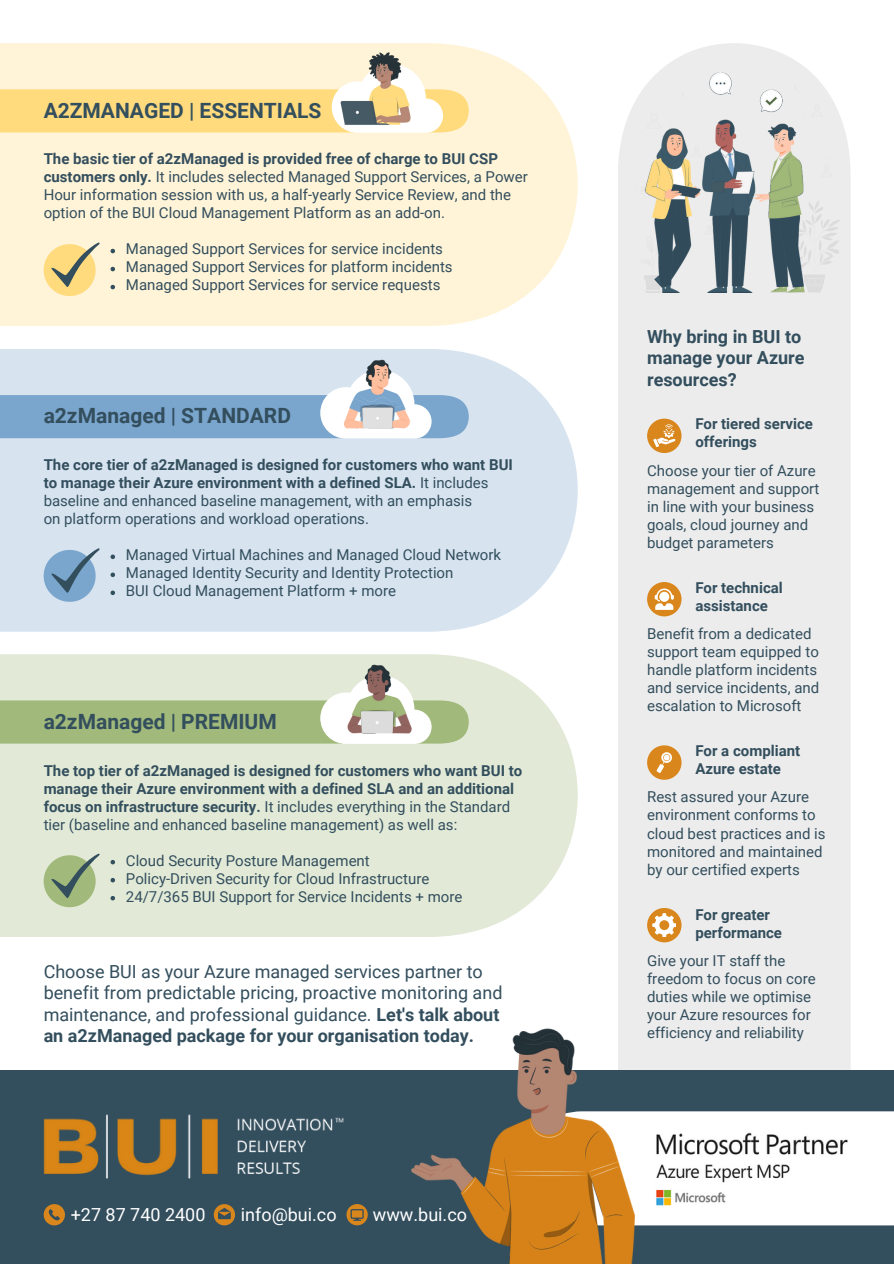
<style>
.page{position:relative;width:894px;height:1264px;background:#fff}
.page>*{position:absolute;margin:0;border:0;box-sizing:border-box;transform-origin:0 0}
.t1{font:700 21px "Roboto";color:#334e5d}
.t2{font:18px/21.3px "Roboto";color:#334e5d}
.t3{font:700 18px/21.3px "Roboto";color:#334e5d}
.t4{font:18px "Roboto";color:#fff}
.t5{font:15px/18px "Roboto";color:#334e5d}
.t6{font:700 15px/18px "Roboto";color:#334e5d}
.s1{font-weight:700}
.s2{font-weight:400}
</style>
<div class="page">
<div style="left:618px;top:43px;width:232px;height:1027px;background:#ececec"></div>
<div style="left:0;top:1070px;width:893px;height:193px;background:#334e5d"></div>
<svg style="left:44px;top:1204px;width:21px;height:21px"></svg>
<svg style="left:346px;top:1204px;width:21px;height:21px"></svg>
<svg style="left:214px;top:1204px;width:21px;height:21px"></svg>
<img style="left:44px;top:1114px;width:300px;height:65px">
<div style="left:636px;top:1111px;width:257px;height:114px;background:#fff"></div>
<img style="left:654px;top:1129px;width:196px;height:78px">
<svg style="left:647px;top:745px;width:34px;height:34px"></svg>
<div style="left:647px;top:582px;width:34px;height:34px;background:#d9861c;border-radius:50%"></div>
<svg style="left:654px;top:588px;width:19px;height:22px"></svg>
<div style="left:647px;top:418px;width:34px;height:35px;background:#d9861c;border-radius:50%"></div>
<svg style="left:653px;top:424px;width:22px;height:23px"></svg>
<div style="left:647px;top:908px;width:34px;height:34px;background:#d9861c;border-radius:50%"></div>
<svg style="left:652px;top:913px;width:23px;height:23px"></svg>
<img style="left:627px;top:62px;width:213px;height:230px">
<div style="left:0;top:43px;width:577px;height:283px;background:#fff4d8"></div>
<svg style="left:0;top:64px;width:468px;height:69px;background:#ffe6a7"></svg>
<img style="left:339px;top:51px;width:72px;height:77px">
<svg style="left:44px;top:242px;width:56px;height:54px;background:#e7d193"></svg>
<div style="left:0;top:349px;width:577px;height:282px;background:#d7e4f0"></div>
<svg style="left:0;top:370px;width:468px;height:68px;background:#a5c2dd"></svg>
<img style="left:343px;top:358px;width:68px;height:72px">
<svg style="left:44px;top:548px;width:56px;height:53px;background:#8bacc9"></svg>
<div style="left:0;top:654px;width:577px;height:283px;background:#e2ead7"></div>
<svg style="left:0;top:675px;width:468px;height:69px;background:#c0d0a6"></svg>
<img style="left:345px;top:663px;width:67px;height:72px">
<svg style="left:44px;top:853px;width:56px;height:54px;background:#a6ba91"></svg>
<img style="left:411px;top:1019px;width:225px;height:244px">
<svg style="left:110px;top:249px;width:5px;height:4px"></svg>
<svg style="left:110px;top:267px;width:5px;height:4px"></svg>
<svg style="left:110px;top:285px;width:5px;height:4px"></svg>
<svg style="left:110px;top:554px;width:5px;height:5px"></svg>
<svg style="left:110px;top:572px;width:5px;height:5px"></svg>
<svg style="left:110px;top:590px;width:5px;height:5px"></svg>
<svg style="left:110px;top:859px;width:5px;height:5px"></svg>
<svg style="left:110px;top:877px;width:5px;height:5px"></svg>
<svg style="left:110px;top:895px;width:5px;height:5px"></svg>
<p class="t1" style="left:44px;top:98px;width:279px">A2ZMANAGED | ESSENTIALS</p>
<h3 class="t5" style="left:44px;top:150px;width:485px"><span class="s1">The basic tier of a2zManaged is provided free of charge to BUI CSP customers only.</span> It includes selected Managed Support Services, a Power Hour information session with us, a half-yearly Service Review, and the option of the BUI Cloud Management Platform as an add-on.</h3>
<h5 class="t5" style="left:126px;top:240px;width:318px">Managed Support Services for service incidents</h5>
<p class="t5" style="left:126px;top:258px;width:328px">Managed Support Services for platform incidents</p>
<p class="t5" style="left:126px;top:276px;width:316px">Managed Support Services for service requests</p>
<p class="t1" style="left:44px;top:404px;width:249px">a2zManaged | STANDARD</p>
<h2 class="t6" style="left:44px;top:456px;width:470px">The core tier of a2zManaged is designed for customers who want BUI to manage their Azure environment with a defined SLA. <span class="s2">It includes baseline and enhanced baseline management, with an emphasis</span></h2>
<p class="t5" style="left:44px;top:510px;width:327px">on platform operations and workload operations.</p>
<p class="t5" style="left:126px;top:546px;width:376px">Managed Virtual Machines and Managed Cloud Network</p>
<p class="t5" style="left:126px;top:564px;width:329px">Managed Identity Security and Identity Protection</p>
<p class="t5" style="left:126px;top:582px;width:271px">BUI Cloud Management Platform + more</p>
<p class="t1" style="left:44px;top:709px;width:234px">a2zManaged | PREMIUM</p>
<p class="t6" style="left:44px;top:761px;width:480px">The top tier of a2zManaged is designed for customers who want BUI to manage their Azure environment with a defined SLA and an additional focus on infrastructure security. <span class="s2">It includes everything in the Standard tier (baseline and enhanced baseline management) as well as:</span></p>
<p class="t5" style="left:126px;top:851px;width:245px">Cloud Security Posture Management</p>
<p class="t5" style="left:126px;top:869px;width:305px">Policy-Driven Security for Cloud Infrastructure</p>
<h2 class="t5" style="left:126px;top:887px;width:338px">24/7/365 BUI Support for Service Incidents + more</h2>
<p class="t2" style="left:44px;top:961px;width:460px">Choose BUI as your Azure managed services partner to benefit from predictable pricing, proactive monitoring and maintenance, and professional guidance. <span class="s1">Let's talk about an a2zManaged package for your organisation today.</span></p>
<p class="t4" style="left:71px;top:1204px;width:136px">+27 87 740 2400</p>
<p class="t4" style="left:241px;top:1204px;width:97px">info@bui.co</p>
<p class="t4" style="left:373px;top:1204px;width:96px">www.bui.co</p>
<h5 class="t3" style="left:647px;top:326px;width:159px">Why bring in BUI to manage your Azure resources?</h5>
<p class="t6" style="left:695px;top:415px;width:119px">For tiered service offerings</p>
<p class="t5" style="left:647px;top:461px;width:173px">Choose your tier of Azure management and support in line with your business goals, cloud journey and budget parameters</p>
<h5 class="t6" style="left:695px;top:578px;width:89px">For technical assistance</h5>
<p class="t5" style="left:647px;top:625px;width:173px">Benefit from a dedicated support team equipped to handle platform incidents and service incidents, and escalation to Microsoft</p>
<p class="t6" style="left:695px;top:742px;width:106px">For a compliant<br>Azure estate</p>
<h5 class="t5" style="left:647px;top:788px;width:180px">Rest assured your Azure environment conforms to cloud best practices and is monitored and maintained by our certified experts</h5>
<p class="t6" style="left:695px;top:905px;width:88px">For greater performance</p>
<p class="t5" style="left:647px;top:951px;width:170px">Give your IT staff the freedom to focus on core duties while we optimise your Azure resources for efficiency and reliability</p>
</div>
